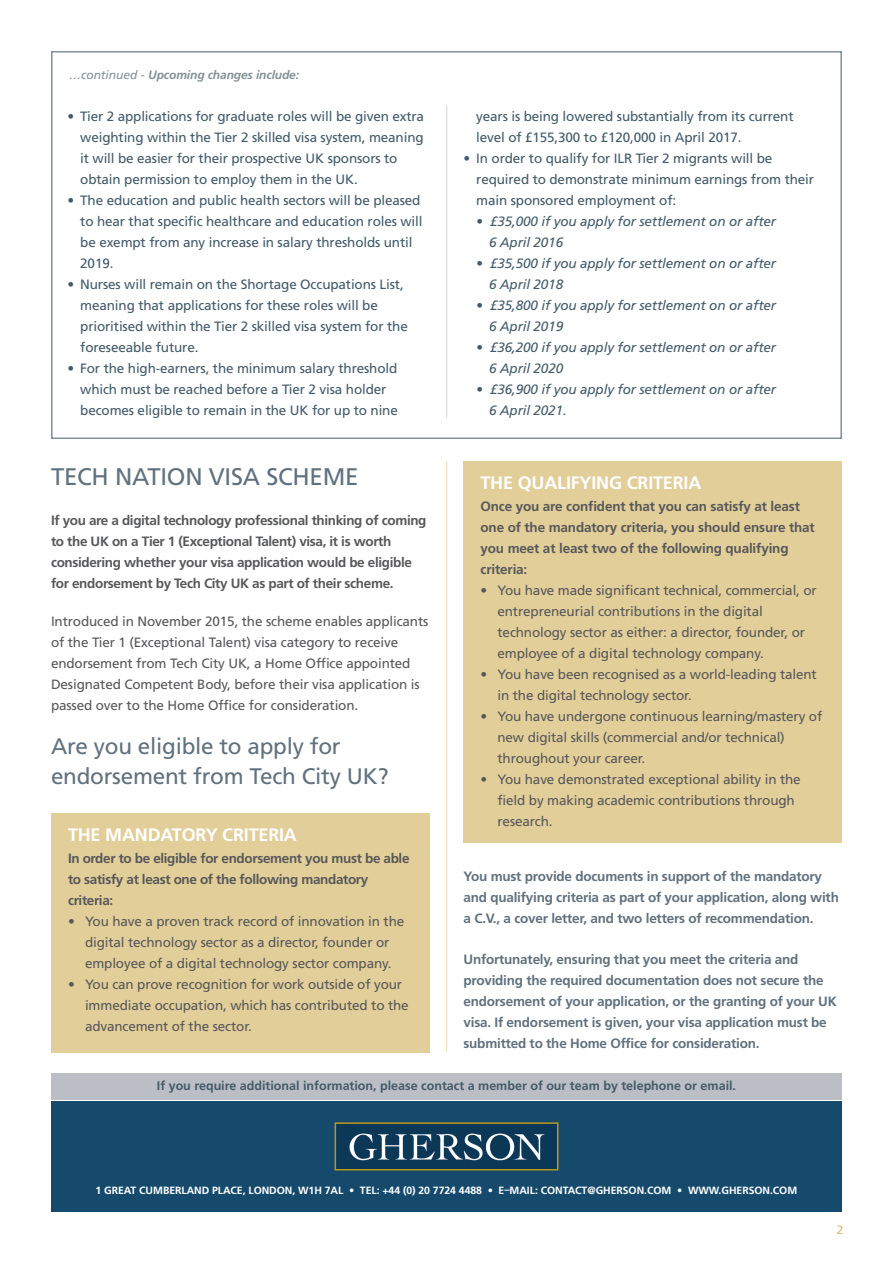
<style>
.page{position:relative;width:893px;height:1263px;background:#fff}
.page>*{position:absolute;margin:0;border:0;box-sizing:border-box;transform-origin:0 0}
.t1{font:24px "Frutiger";letter-spacing:-.01em;color:#61717d}
.t2{font:22.5px/30px "Frutiger";letter-spacing:-.01em;color:#61717d}
.t3{font:700 18px "Frutiger";letter-spacing:-.01em;color:#fff}
.t4{font:13.5px/21px "Frutiger";letter-spacing:-.01em;color:#57585a}
.t5{font:13.5px/21px "Frutiger";letter-spacing:-.01em;color:#435b68}
.t6{font:700 13.5px/21px "Frutiger";letter-spacing:-.025em;color:#57585a}
.t7{font:700 13.5px/21px "Frutiger";letter-spacing:-.015em;color:#61717d}
.t8{font:italic 13.5px/21px "Frutiger";letter-spacing:-.01em;color:#435b68}
.t9{font:700 12.6px "Frutiger";color:#435b68}
.t10{font:italic 700 12px "Frutiger";letter-spacing:-.01em;color:#829196}
.t11{font:12px "Frutiger";color:#d4b971}
.t12{font:700 10.5px "Frutiger";letter-spacing:-.005em;color:#fff}
.s1{font-weight:400}
</style>
<div class="page">
<div style="left:51px;top:813px;width:378px;height:239px;background:#e2ce99"></div>
<div style="left:463px;top:461px;width:379px;height:381px;background:#e2ce99"></div>
<div style="left:51px;top:1102px;width:791px;height:110px;background:#164a6d"></div>
<div style="left:51px;top:51px;width:791px;height:388px;border:2px solid #829196"></div>
<div style="left:338px;top:1125px;width:217px;height:42px;background:#0c3857"></div>
<div style="left:335px;top:1122px;width:223px;height:48px;border:2px solid #ba9719"></div>
<img style="left:349px;top:1131px;width:196px;height:33px">
<hr style="left:446px;top:106px;width:1px;height:312px;background:#d2d5d6">
<hr style="left:446px;top:461px;width:1px;height:591px;background:#e9d9b0">
<div style="left:51px;top:1073px;width:791px;height:27px;background:#bbbfc5"></div>
<p class="t10" style="left:69px;top:70px;width:232px"><span class="s1">…continued -</span> Upcoming changes include:</p>
<p class="t5" style="left:80px;top:107px;width:345px;text-indent:-13px">• Tier 2 applications for graduate roles will be given extra weighting within the Tier 2 skilled visa system, meaning it will be easier for their prospective UK sponsors to obtain permission to employ them in the UK.</p>
<p class="t5" style="left:80px;top:191px;width:344px;text-indent:-13px">• The education and public health sectors will be pleased to hear that specific healthcare and education roles will be exempt from any increase in salary thresholds until 2019.</p>
<p class="t5" style="left:80px;top:275px;width:329px;text-indent:-13px">• Nurses will remain on the Shortage Occupations List, meaning that applications for these roles will be prioritised within the Tier 2 skilled visa system for the foreseeable future.</p>
<p class="t5" style="left:80px;top:359px;width:319px;text-indent:-13px">• For the high-earners, the minimum salary threshold which must be reached before a Tier 2 visa holder becomes eligible to remain in the UK for up to nine</p>
<h1 class="t1" style="left:51px;top:467px;width:309px">TECH NATION VISA SCHEME</h1>
<p class="t6" style="left:51px;top:511px;width:377px">If you are a digital technology professional thinking of coming to the UK on a Tier 1 (Exceptional Talent) visa, it is worth considering whether your visa application would be eligible for endorsement by Tech City UK as part of their scheme.</p>
<p class="t4" style="left:51px;top:611px;width:379px">Introduced in November 2015, the scheme enables applicants of the Tier 1 (Exceptional Talent) visa category to receive endorsement from Tech City UK, a Home Office appointed Designated Competent Body, before their visa application is passed over to the Home Office for consideration.</p>
<h2 class="t2" style="left:51px;top:733px;width:339px">Are you eligible to apply for endorsement from Tech City UK?</h2>
<h3 class="t3" style="left:68px;top:827px;width:230px">THE MANDATORY CRITERIA</h3>
<p class="t6" style="left:68px;top:848px;width:343px">In order to be eligible for endorsement you must be able to satisfy at least one of the following mandatory criteria:</p>
<p class="t4" style="left:68px;top:911px;width:338px;text-align:center">• You have a proven track record of innovation in the digital technology sector as a director, founder or employee of a digital technology sector company.</p>
<p class="t4" style="left:85px;top:974px;width:325px;text-indent:-17px">• You can prove recognition for work outside of your immediate occupation, which has contributed to the advancement of the sector.</p>
<p class="t5" style="left:476px;top:107px;width:319px">years is being lowered substantially from its current level of £155,300 to £120,000 in April 2017.</p>
<p class="t5" style="left:476px;top:149px;width:339px;text-indent:-13px">• In order to qualify for ILR Tier 2 migrants will be required to demonstrate minimum earnings from their main sponsored employment of:</p>
<p class="t8" style="left:489px;top:212px;width:289px;text-indent:-13px">• £35,000 if you apply for settlement on or after<br>6 April 2016</p>
<p class="t8" style="left:489px;top:254px;width:289px;text-indent:-13px">• £35,500 if you apply for settlement on or after<br>6 April 2018</p>
<p class="t8" style="left:489px;top:296px;width:289px;text-indent:-13px">• £35,800 if you apply for settlement on or after<br>6 April 2019</p>
<p class="t8" style="left:489px;top:338px;width:289px;text-indent:-13px">• £36,200 if you apply for settlement on or after<br>6 April 2020</p>
<p class="t8" style="left:489px;top:380px;width:289px;text-indent:-13px">• £36,900 if you apply for settlement on or after<br>6 April 2021.</p>
<h3 class="t3" style="left:480px;top:475px;width:222px">THE QUALIFYING CRITERIA</h3>
<p class="t6" style="left:480px;top:496px;width:336px">Once you are confident that you can satisfy at least one of the mandatory criteria, you should ensure that you meet at least two of the following qualifying criteria:</p>
<p class="t4" style="left:497px;top:580px;width:321px;text-indent:-17px">• You have made significant technical, commercial, or entrepreneurial contributions in the digital technology sector as either: a director, founder, or employee of a digital technology company.</p>
<p class="t4" style="left:497px;top:664px;width:321px;text-indent:-17px">• You have been recognised as a world-leading talent in the digital technology sector.</p>
<p class="t4" style="left:497px;top:706px;width:326px;text-indent:-17px">• You have undergone continuous learning/mastery of new digital skills (commercial and/or technical) throughout your career.</p>
<p class="t4" style="left:497px;top:769px;width:305px;text-indent:-17px">• You have demonstrated exceptional ability in the field by making academic contributions through research.</p>
<p class="t7" style="left:463px;top:867px;width:377px">You must provide documents in support of the mandatory and qualifying criteria as part of your application, along with a C.V., a cover letter, and two letters of recommendation.</p>
<p class="t7" style="left:463px;top:949px;width:375px">Unfortunately, ensuring that you meet the criteria and providing the required documentation does not secure the endorsement of your application, or the granting of your UK visa. If endorsement is given, your visa application must be submitted to the Home Office for consideration.</p>
<p class="t9" style="left:157px;top:1081px;width:581px">If you require additional information, please contact a member of our team by telephone or email.</p>
<p class="t12" style="left:96px;top:1186px;width:703px">1 GREAT CUMBERLAND PLACE, LONDON, W1H 7AL • TEL: +44 (0) 20 7724 4488 • E–MAIL: CONTACT@GHERSON.COM • WWW.GHERSON.COM</p>
<p class="t11" style="left:837px;top:1225px;width:8px">2</p>
</div>
